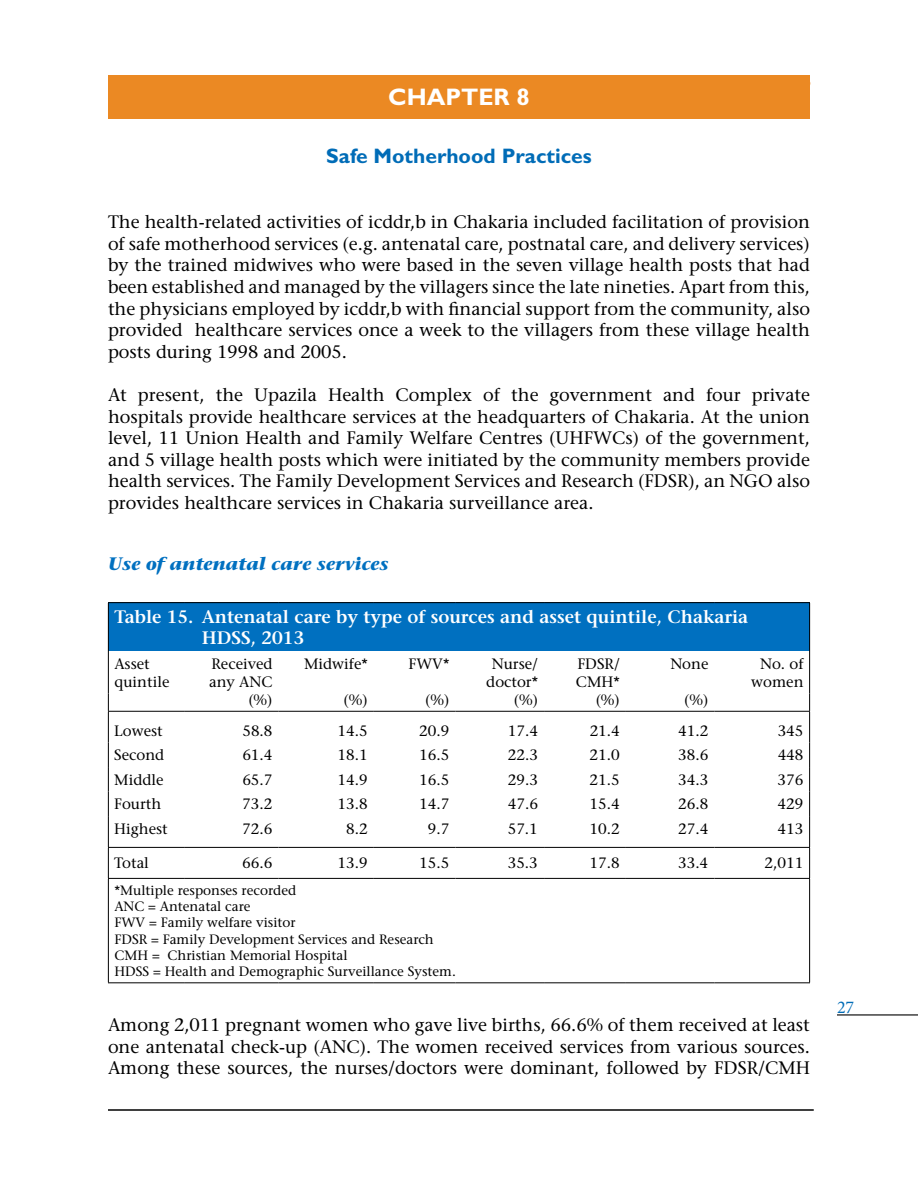
<style>
.page{position:relative;width:918px;height:1188px;background:#fff}
.page>*{position:absolute;margin:0;border:0;box-sizing:border-box;transform-origin:0 0}
.t1{font:700 24px "Gill Sans Std";color:#fff}
.t2{font:700 21px "Gill Sans Std";color:#006cb7}
.t3{font:500 18px/21.6px "Stone Serif Std";color:#000;text-align:justify}
.t4{font:600 18px/21.6px "Stone Serif Std";color:#fff}
.t5{font:italic 700 18px "Stone Serif Std";color:#0070c0}
.t6{font:18px "Minion Pro";color:#006cb7}
.t7{font:500 15px/18px "Stone Serif Std";color:#000}
.t8{font:500 13.5px/16.2px "Stone Serif Std";color:#000}
</style>
<div class="page">
<hr style="left:837px;top:1014px;width:81px;height:2px;background:#000">
<hr style="left:108px;top:1109px;width:706px;height:2px;background:#000">
<div style="left:108px;top:76px;width:702px;height:43px;background:#eb8923"></div>
<div style="left:108px;top:603px;width:702px;height:48px;background:#0070c0"></div>
<hr style="left:108px;top:651px;width:1px;height:42px;background:#000">
<svg style="left:108px;top:693px;width:1px;height:18px"></svg>
<hr style="left:809px;top:651px;width:1px;height:42px;background:#000">
<svg style="left:809px;top:693px;width:1px;height:18px"></svg>
<hr style="left:108px;top:712px;width:1px;height:31px;background:#000">
<hr style="left:809px;top:712px;width:1px;height:31px;background:#000">
<svg style="left:108px;top:743px;width:1px;height:73px"></svg>
<svg style="left:809px;top:743px;width:1px;height:73px"></svg>
<hr style="left:108px;top:816px;width:1px;height:31px;background:#000">
<hr style="left:809px;top:816px;width:1px;height:31px;background:#000">
<hr style="left:108px;top:848px;width:1px;height:30px;background:#000">
<hr style="left:809px;top:848px;width:1px;height:30px;background:#000">
<hr style="left:108px;top:879px;width:1px;height:103px;background:#000">
<hr style="left:809px;top:879px;width:1px;height:103px;background:#000">
<hr style="left:108px;top:982px;width:77px;height:1px;background:#000">
<hr style="left:185px;top:982px;width:94px;height:1px;background:#000">
<hr style="left:279px;top:982px;width:95px;height:1px;background:#000">
<hr style="left:374px;top:982px;width:82px;height:1px;background:#000">
<hr style="left:456px;top:982px;width:88px;height:1px;background:#000">
<hr style="left:544px;top:982px;width:82px;height:1px;background:#000">
<hr style="left:626px;top:982px;width:89px;height:1px;background:#000">
<hr style="left:715px;top:982px;width:95px;height:1px;background:#000">
<hr style="left:108px;top:711px;width:77px;height:1px;background:#000">
<hr style="left:185px;top:711px;width:94px;height:1px;background:#000">
<hr style="left:279px;top:711px;width:95px;height:1px;background:#000">
<hr style="left:374px;top:711px;width:82px;height:1px;background:#000">
<hr style="left:456px;top:711px;width:88px;height:1px;background:#000">
<hr style="left:544px;top:711px;width:82px;height:1px;background:#000">
<hr style="left:626px;top:711px;width:89px;height:1px;background:#000">
<hr style="left:715px;top:711px;width:95px;height:1px;background:#000">
<hr style="left:108px;top:847px;width:77px;height:1px;background:#000">
<hr style="left:185px;top:847px;width:94px;height:1px;background:#000">
<hr style="left:279px;top:847px;width:95px;height:1px;background:#000">
<hr style="left:374px;top:847px;width:82px;height:1px;background:#000">
<hr style="left:456px;top:847px;width:88px;height:1px;background:#000">
<hr style="left:544px;top:847px;width:82px;height:1px;background:#000">
<hr style="left:626px;top:847px;width:89px;height:1px;background:#000">
<hr style="left:715px;top:847px;width:95px;height:1px;background:#000">
<hr style="left:108px;top:878px;width:77px;height:1px;background:#000">
<hr style="left:185px;top:878px;width:94px;height:1px;background:#000">
<hr style="left:279px;top:878px;width:95px;height:1px;background:#000">
<hr style="left:374px;top:878px;width:82px;height:1px;background:#000">
<hr style="left:456px;top:878px;width:88px;height:1px;background:#000">
<hr style="left:544px;top:878px;width:82px;height:1px;background:#000">
<hr style="left:626px;top:878px;width:89px;height:1px;background:#000">
<hr style="left:715px;top:878px;width:95px;height:1px;background:#000">
<hr style="left:108px;top:602px;width:77px;height:1px;background:#000">
<hr style="left:185px;top:602px;width:94px;height:1px;background:#000">
<hr style="left:279px;top:602px;width:95px;height:1px;background:#000">
<hr style="left:374px;top:602px;width:82px;height:1px;background:#000">
<hr style="left:456px;top:602px;width:88px;height:1px;background:#000">
<hr style="left:544px;top:602px;width:82px;height:1px;background:#000">
<hr style="left:626px;top:602px;width:89px;height:1px;background:#000">
<hr style="left:715px;top:602px;width:95px;height:1px;background:#000">
<hr style="left:108px;top:603px;width:1px;height:48px;background:#000">
<hr style="left:809px;top:603px;width:1px;height:48px;background:#000">
<h1 class="t1" style="left:388px;top:83px;width:143px">CHAPTER 8</h1>
<p class="t2" style="left:326px;top:144px;width:267px">Safe Motherhood Practices</p>
<p class="t3" style="left:108px;top:211px;width:704px">The health-related activities of icddr,b in Chakaria included facilitation of provision of safe motherhood services (e.g. antenatal care, postnatal care, and delivery services) by the trained midwives who were based in the seven village health posts that had been established and managed by the villagers since the late nineties. Apart from this, the physicians employed by icddr,b with financial support from the community, also provided healthcare services once a week to the villagers from these village health posts during 1998 and 2005.</p>
<p class="t3" style="left:108px;top:384px;width:704px">At present, the Upazila Health Complex of the government and four private hospitals provide healthcare services at the headquarters of Chakaria. At the union level, 11 Union Health and Family Welfare Centres (UHFWCs) of the government, and 5 village health posts which were initiated by the community members provide health services. The Family Development Services and Research (FDSR), an NGO also provides healthcare services in Chakaria surveillance area.</p>
<p class="t5" style="left:108px;top:553px;width:282px">Use of antenatal care services</p>
<p class="t4" style="left:202px;top:606px;width:548px;text-indent:-87px">Table 15. Antenatal care by type of sources and asset quintile, Chakaria<br>HDSS, 2013</p>
<p class="t7" style="left:114px;top:655px;width:57px">Asset quintile</p>
<p class="t7" style="left:209px;top:655px;width:65px">Received any ANC</p>
<p class="t7" style="left:304px;top:655px;width:65px">Midwife*</p>
<p class="t7" style="left:409px;top:655px;width:42px">FWV*</p>
<p class="t7" style="left:486px;top:655px;width:53px;text-align:center">Nurse/ doctor*</p>
<p class="t7" style="left:576px;top:655px;width:45px">FDSR/<br>CMH*</p>
<p class="t7" style="left:670px;top:655px;width:40px">None</p>
<p class="t7" style="left:751px;top:655px;width:54px;text-align:center">No. of women</p>
<p class="t7" style="left:248px;top:690px;width:26px">(%)</p>
<p class="t7" style="left:344px;top:690px;width:26px">(%)</p>
<p class="t7" style="left:425px;top:690px;width:26px">(%)</p>
<p class="t7" style="left:514px;top:690px;width:26px">(%)</p>
<p class="t7" style="left:596px;top:690px;width:26px">(%)</p>
<p class="t7" style="left:684px;top:690px;width:26px">(%)</p>
<p class="t7" style="left:114px;top:722px;width:50px">Lowest</p>
<p class="t7" style="left:242px;top:722px;width:32px">58.8</p>
<p class="t7" style="left:338px;top:722px;width:32px">14.5</p>
<p class="t7" style="left:419px;top:722px;width:32px">20.9</p>
<p class="t7" style="left:508px;top:722px;width:32px">17.4</p>
<p class="t7" style="left:590px;top:722px;width:32px">21.4</p>
<p class="t7" style="left:678px;top:722px;width:32px">41.2</p>
<p class="t7" style="left:778px;top:722px;width:27px">345</p>
<p class="t7" style="left:114px;top:746px;width:52px">Second</p>
<p class="t7" style="left:242px;top:746px;width:32px">61.4</p>
<p class="t7" style="left:338px;top:746px;width:32px">18.1</p>
<p class="t7" style="left:419px;top:746px;width:32px">16.5</p>
<p class="t7" style="left:508px;top:746px;width:32px">22.3</p>
<p class="t7" style="left:590px;top:746px;width:32px">21.0</p>
<p class="t7" style="left:678px;top:746px;width:32px">38.6</p>
<p class="t7" style="left:778px;top:746px;width:27px">448</p>
<p class="t7" style="left:114px;top:771px;width:51px">Middle</p>
<p class="t7" style="left:242px;top:771px;width:32px">65.7</p>
<p class="t7" style="left:338px;top:771px;width:32px">14.9</p>
<p class="t7" style="left:419px;top:771px;width:32px">16.5</p>
<p class="t7" style="left:508px;top:771px;width:32px">29.3</p>
<p class="t7" style="left:590px;top:771px;width:32px">21.5</p>
<p class="t7" style="left:678px;top:771px;width:32px">34.3</p>
<p class="t7" style="left:778px;top:771px;width:27px">376</p>
<p class="t7" style="left:114px;top:795px;width:49px">Fourth</p>
<p class="t7" style="left:242px;top:795px;width:32px">73.2</p>
<p class="t7" style="left:338px;top:795px;width:32px">13.8</p>
<p class="t7" style="left:419px;top:795px;width:32px">14.7</p>
<p class="t7" style="left:508px;top:795px;width:32px">47.6</p>
<p class="t7" style="left:590px;top:795px;width:32px">15.4</p>
<p class="t7" style="left:678px;top:795px;width:32px">26.8</p>
<p class="t7" style="left:778px;top:795px;width:27px">429</p>
<p class="t7" style="left:114px;top:820px;width:55px">Highest</p>
<p class="t7" style="left:242px;top:820px;width:32px">72.6</p>
<p class="t7" style="left:346px;top:820px;width:23px">8.2</p>
<p class="t7" style="left:428px;top:820px;width:23px">9.7</p>
<p class="t7" style="left:508px;top:820px;width:32px">57.1</p>
<p class="t7" style="left:590px;top:820px;width:32px">10.2</p>
<p class="t7" style="left:678px;top:820px;width:32px">27.4</p>
<p class="t7" style="left:778px;top:820px;width:27px">413</p>
<p class="t7" style="left:114px;top:854px;width:36px">Total</p>
<p class="t7" style="left:242px;top:854px;width:32px">66.6</p>
<p class="t7" style="left:337px;top:854px;width:32px">13.9</p>
<p class="t7" style="left:419px;top:854px;width:32px">15.5</p>
<p class="t7" style="left:508px;top:854px;width:32px">35.3</p>
<p class="t7" style="left:590px;top:854px;width:32px">17.8</p>
<p class="t7" style="left:678px;top:854px;width:32px">33.4</p>
<p class="t7" style="left:765px;top:854px;width:40px">2,011</p>
<p class="t8" style="left:114px;top:882px;width:343px">*Multiple responses recorded<br>ANC = Antenatal care<br>FWV = Family welfare visitor<br>FDSR = Family Development Services and Research CMH = Christian Memorial Hospital<br>HDSS = Health and Demographic Surveillance System.</p>
<p class="t3" style="left:108px;top:1014px;width:704px">Among 2,011 pregnant women who gave live births, 66.6% of them received at least one antenatal check-up (ANC). The women received services from various sources.<br>Among these sources, the nurses/doctors were dominant, followed by FDSR/CMH</p>
<p class="t6" style="left:837px;top:995px;width:19px">27</p>
</div>
